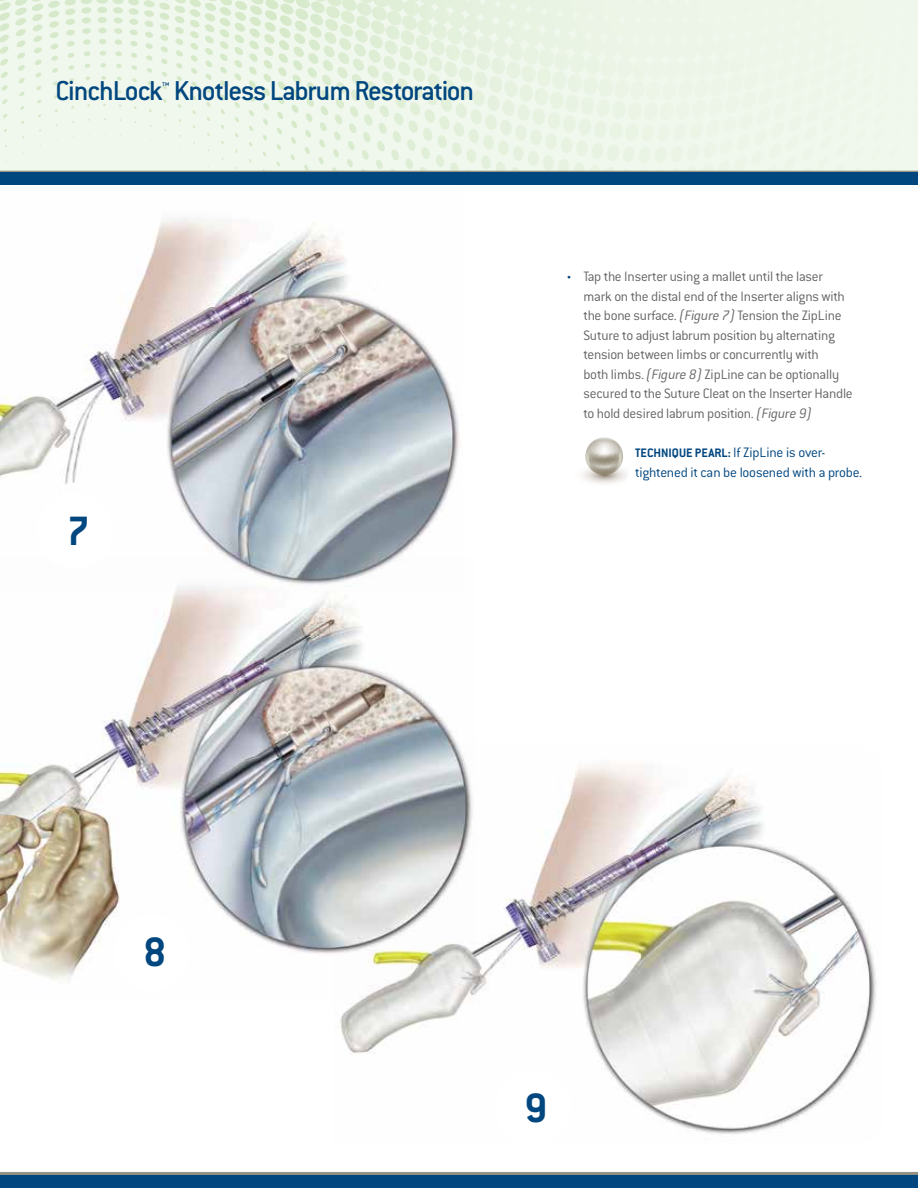
<style>
.page{position:relative;width:918px;height:1188px;background:#fff}
.page>*{position:absolute;margin:0;border:0;box-sizing:border-box;transform-origin:0 0}
.t1{font:700 45px "Conduit ITC";color:#00467f}
.t2{font:500 30px "Conduit ITC";letter-spacing:-.045em;color:#00467f}
.t3{font:300 15px/19.5px "Conduit ITC";letter-spacing:-.02em;color:#636466}
.t4{font:300 15px/19.5px "Conduit ITC";letter-spacing:-.015em;color:#00467f}
.s1{font-size:9px;color:#00467f}
.s2{font-style:italic}
.s3{font-weight:700;font-size:13.5px}
</style>
<div class="page">
<img style="left:340px;top:765px;width:536px;height:369px">
<img style="left:0;top:592px;width:476px;height:410px">
<img style="left:0;top:218px;width:459px;height:374px">
<div style="left:0;top:1174px;width:918px;height:14px;background:#00467f"></div>
<hr style="left:0;top:1172px;width:918px;height:3px;background:#959484">
<svg style="left:0;top:0;width:918px;height:171px;background:#ebf4e6"></svg>
<hr style="left:0;top:171px;width:918px;height:3px;background:#959484">
<div style="left:0;top:173px;width:918px;height:12px;background:#00467f"></div>
<div style="left:37px;top:492px;width:77px;height:77px;background:#fff;border-radius:50%"></div>
<div style="left:114px;top:914px;width:76px;height:77px;background:#fff;border-radius:50%"></div>
<div style="left:495px;top:1069px;width:76px;height:77px;background:#fff;border-radius:50%"></div>
<svg style="left:582px;top:437px;width:45px;height:47px"></svg>
<h2 class="t2" style="left:55px;top:74px;width:420px">CinchLock<sup>™</sup> Knotless Labrum Restoration</h2>
<h1 class="t1" style="left:67px;top:504px;width:24px">7</h1>
<p class="t3" style="left:584px;top:267px;width:271px;text-indent:-16px"><span class="s1">•</span> Tap the Inserter using a mallet until the laser mark on the distal end of the Inserter aligns with the bone surface. <span class="s2">(Figure 7)</span> Tension the ZipLine Suture to adjust labrum position by alternating tension between limbs or concurrently with<br>both limbs. <span class="s2">(Figure 8)</span> ZipLine can be optionally secured to the Suture Cleat on the Inserter Handle to hold desired labrum position. <span class="s2">(Figure 9)</span></p>
<p class="t4" style="left:635px;top:443px;width:229px"><span class="s3">TECHNIQUE PEARL:</span> If ZipLine is over&shy;tightened it can be loosened with a probe.</p>
<h1 class="t1" style="left:144px;top:926px;width:24px">8</h1>
<h1 class="t1" style="left:525px;top:1081px;width:24px">9</h1>
</div>
